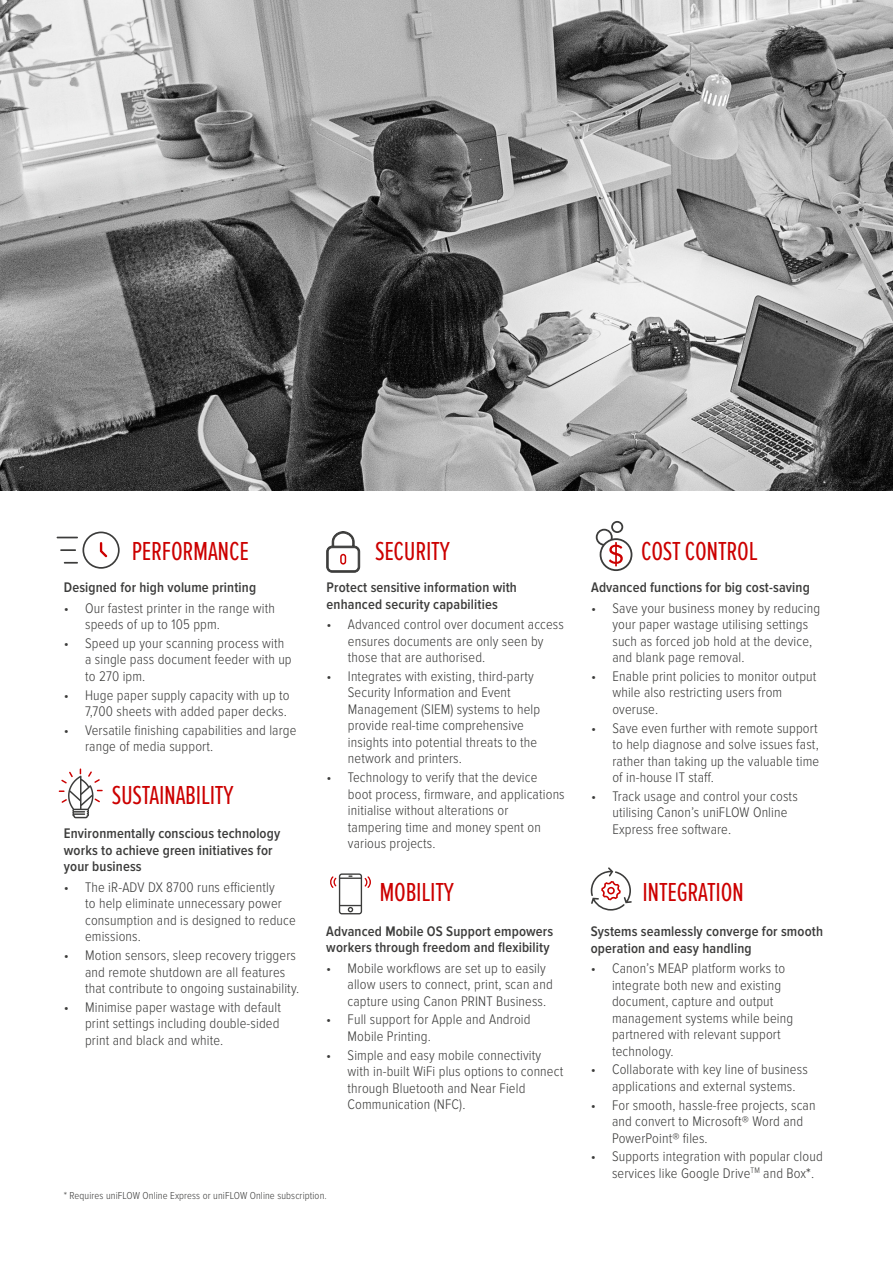
<style>
.page{position:relative;width:893px;height:1263px;background:#fff}
.page>*{position:absolute;margin:0;border:0;box-sizing:border-box;transform-origin:0 0}
.t1{font:27px "Proxima Nova Ex Cn";letter-spacing:-.01em;color:#c00}
.t2{font:300 14.4px/16.5px "Proxima Nova Cond";letter-spacing:.01em;color:#3c3c3b}
.t3{font:600 14.4px/16.5px "Proxima Nova Cond";letter-spacing:.01em;color:#3c3c3b}
.t4{font:300 10.5px "Proxima Nova Cond";letter-spacing:.01em;color:#3c3c3b}
.s1{font-weight:400}
</style>
<div class="page">
<svg style="left:596px;top:521px;width:36px;height:50px"></svg>
<svg style="left:330px;top:873px;width:41px;height:41px"></svg>
<svg style="left:327px;top:531px;width:33px;height:41px"></svg>
<svg style="left:57px;top:531px;width:63px;height:38px"></svg>
<svg style="left:591px;top:867px;width:41px;height:43px"></svg>
<img style="left:0;top:0;width:893px;height:490px">
<svg style="left:59px;top:768px;width:44px;height:50px"></svg>
<h1 class="t1" style="left:132px;top:536px;width:119px">PERFORMANCE</h1>
<p class="t3" style="left:64px;top:579px;width:194px">Designed for high volume printing</p>
<p class="t2" style="left:85px;top:600px;width:191px;text-indent:-21px">• Our fastest printer in the range with speeds of up to 105 ppm.</p>
<p class="t2" style="left:85px;top:635px;width:208px;text-indent:-21px">• Speed up your scanning process with a single pass document feeder with up to 270 ipm.</p>
<p class="t2" style="left:64px;top:687px;width:227px;text-align:right">• Huge paper supply capacity with up to<br>7,700 sheets with added paper decks.</p>
<p class="t2" style="left:85px;top:722px;width:213px;text-indent:-21px">• Versatile finishing capabilities and large range of media support.</p>
<h1 class="t1" style="left:112px;top:780px;width:123px">SUSTAINABILITY</h1>
<p class="t3" style="left:64px;top:826px;width:218px">Environmentally conscious technology works to achieve green initiatives for your business</p>
<p class="t2" style="left:85px;top:879px;width:212px;text-indent:-21px">• The iR-ADV DX 8700 runs efficiently<br>to help eliminate unnecessary power consumption and is designed to reduce emissions.</p>
<p class="t2" style="left:85px;top:947px;width:216px;text-indent:-21px">• Motion sensors, sleep recovery triggers and remote shutdown are all features that contribute to ongoing sustainability.</p>
<p class="t2" style="left:85px;top:999px;width:197px;text-align:justify;text-indent:-21px">• Minimise paper wastage with default print settings including double-sided print and black and white.</p>
<h1 class="t1" style="left:375px;top:536px;width:76px">SECURITY</h1>
<p class="t3" style="left:327px;top:579px;width:192px">Protect sensitive information with enhanced security capabilities</p>
<p class="t2" style="left:348px;top:616px;width:218px;text-indent:-21px">• Advanced control over document access ensures documents are only seen by those that are authorised.</p>
<p class="t2" style="left:348px;top:668px;width:194px;text-indent:-21px">• Integrates with existing, third-party Security Information and Event Management (SIEM) systems to help provide real-time comprehensive insights into potential threats to the network and printers.</p>
<p class="t2" style="left:348px;top:769px;width:218px;text-indent:-21px">• Technology to verify that the device boot process, firmware, and applications initialise without alterations or tampering time and money spent on various projects.</p>
<h1 class="t1" style="left:379px;top:877px;width:76px">MOBILITY</h1>
<p class="t3" style="left:326px;top:923px;width:228px">Advanced Mobile OS Support empowers workers through freedom and flexibility</p>
<p class="t2" style="left:348px;top:960px;width:207px;text-indent:-21px">• Mobile workflows are set up to easily allow users to connect, print, scan and capture using Canon PRINT Business.</p>
<p class="t2" style="left:348px;top:1011px;width:185px;text-indent:-21px">• Full support for Apple and Android<br>Mobile Printing.</p>
<p class="t2" style="left:348px;top:1047px;width:217px;text-indent:-21px">• Simple and easy mobile connectivity with in-built WiFi plus options to connect through Bluetooth and Near Field Communication (NFC).</p>
<p class="t4" style="left:64px;top:1190px;width:264px">* Requires uniFLOW Online Express or uniFLOW Online subscription.</p>
<h1 class="t1" style="left:641px;top:536px;width:118px">COST CONTROL</h1>
<p class="t3" style="left:591px;top:580px;width:220px">Advanced functions for big cost-saving</p>
<p class="t2" style="left:612px;top:600px;width:209px;text-indent:-21px">• Save your business money by reducing your paper wastage utilising settings such as forced job hold at the device, and blank page removal.</p>
<p class="t2" style="left:612px;top:668px;width:206px;text-indent:-21px">• Enable print policies to monitor output while also restricting users from overuse.</p>
<p class="t2" style="left:612px;top:720px;width:208px;text-align:justify;text-indent:-21px">• Save even further with remote support to help diagnose and solve issues fast, rather than taking up the valuable time of in-house IT staff.</p>
<p class="t2" style="left:612px;top:788px;width:187px;text-indent:-21px">• Track usage and control your costs utilising Canon’s uniFLOW Online<br>Express free software.</p>
<h1 class="t1" style="left:642px;top:877px;width:103px">INTEGRATION</h1>
<p class="t3" style="left:591px;top:923px;width:234px">Systems seamlessly converge for smooth operation and easy handling</p>
<p class="t2" style="left:612px;top:960px;width:183px;text-indent:-21px">• Canon’s MEAP platform works to integrate both new and existing document, capture and output management systems while being partnered with relevant support technology.</p>
<p class="t2" style="left:612px;top:1062px;width:197px;text-indent:-21px">• Collaborate with key line of business applications and external systems.</p>
<p class="t2" style="left:612px;top:1097px;width:205px;text-indent:-21px">• For smooth, hassle-free projects, scan and convert to Microsoft® Word and<br>PowerPoint® files.</p>
<p class="t2" style="left:612px;top:1148px;width:212px;text-indent:-21px">• Supports integration with popular cloud services like Google Drive<sup>TM</sup> and Box<span class="s1">*</span>.</p>
</div>
